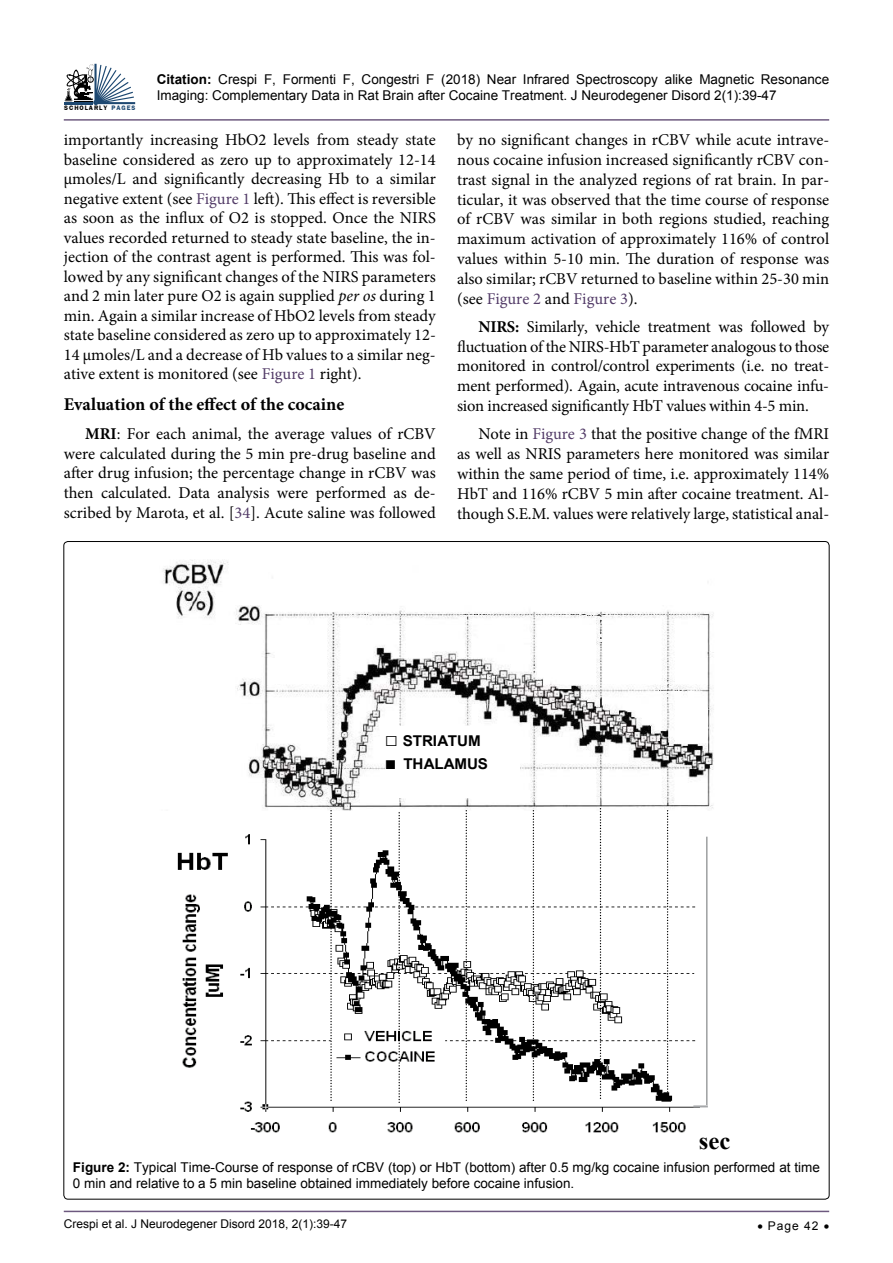
<style>
.page{position:relative;width:893px;height:1263px;background:#fff}
.page>*{position:absolute;margin:0;border:0;box-sizing:border-box;transform-origin:0 0}
.t1{font:700 24.3px "Times New Roman";color:#000}
.t2{font:700 18px "Minion Pro";color:#000}
.t3{font:16.5px/19.8px "Minion Pro";color:#000;text-align:justify}
.t4{font:700 14.85px "Arial";letter-spacing:-.005em;color:#000}
.t5{font:13.5px/16.2px "Arial";color:#000}
.t6{font:12px "Arial";color:#000}
.t7{font:10.2px "Freesia UPC Bold";letter-spacing:.09em;color:#000}
.s1{color:#1d4871}
.s2{font-weight:700}
.s3{color:#533c68}
.s4{font-style:italic}
.s5{font-size:21.6px}
.s6{font-weight:400;font-size:18.9px}
</style>
<div class="page">
<hr style="left:64px;top:1211px;width:765px;height:1px;background:#533c68">
<hr style="left:64px;top:119px;width:765px;height:2px;background:#533c68">
<hr style="left:64px;top:102px;width:29px;height:2px;background:#1d4871">
<svg style="left:65px;top:64px;width:70px;height:41px"></svg>
<img style="left:163px;top:560px;width:551px;height:251px">
<img style="left:177px;top:830px;width:531px;height:303px">
<svg style="left:330px;top:809px;width:2px;height:291px"></svg>
<svg style="left:398px;top:812px;width:2px;height:290px"></svg>
<svg style="left:466px;top:809px;width:1px;height:291px"></svg>
<svg style="left:533px;top:809px;width:1px;height:291px"></svg>
<svg style="left:600px;top:807px;width:1px;height:291px"></svg>
<svg style="left:667px;top:809px;width:1px;height:291px"></svg>
<hr style="left:706px;top:837px;width:1px;height:267px;background:#949698">
<svg style="left:694px;top:1105px;width:13px;height:2px"></svg>
<div style="left:385px;top:726px;width:134px;height:71px;background:#fff"></div>
<p class="t7" style="left:64px;top:100px;width:73px">SCHOLARLY <span class="s1">PAGES</span></p>
<p class="t5" style="left:157px;top:71px;width:674px"><span class="s2">Citation:</span> Crespi F, Formenti F, Congestri F (2018) Near Infrared Spectroscopy alike Magnetic Resonance<br>Imaging: Complementary Data in Rat Brain after Cocaine Treatment. J Neurodegener Disord 2(1):39-47</p>
<p class="t3" style="left:64px;top:130px;width:374px">importantly increasing HbO2 levels from steady state baseline considered as zero up to approximately 12-14 μmoles/L and significantly decreasing Hb to a similar negative extent (see <span class="s3">Figure 1</span> left). This effect is reversible as soon as the influx of O2 is stopped. Once the NIRS values recorded returned to steady state baseline, the in&shy;jection of the contrast agent is performed. This was fol&shy;lowed by any significant changes of the NIRS parameters and 2 min later pure O2 is again supplied <span class="s4">per os</span> during 1 min. Again a similar increase of HbO2 levels from steady state baseline considered as zero up to approximately 12- 14 μmoles/L and a decrease of Hb values to a similar neg&shy;ative extent is monitored (see <span class="s3">Figure 1</span> right).</p>
<p class="t2" style="left:64px;top:392px;width:282px">Evaluation of the effect of the cocaine</p>
<p class="t3" style="left:64px;top:424px;width:374px;text-indent:21px"><span class="s2">MRI</span>: For each animal, the average values of rCBV were calculated during the 5 min pre-drug baseline and after drug infusion; the percentage change in rCBV was then calculated. Data analysis were performed as de&shy;scribed by Marota, et al. [<span class="s3">34</span>]. Acute saline was followed</p>
<p class="t3" style="left:457px;top:130px;width:374px">by no significant changes in rCBV while acute intrave&shy;nous cocaine infusion increased significantly rCBV con&shy;trast signal in the analyzed regions of rat brain. In par&shy;ticular, it was observed that the time course of response of rCBV was similar in both regions studied, reaching maximum activation of approximately 116% of control values within 5-10 min. The duration of response was also similar; rCBV returned to baseline within 25-30 min (see <span class="s3">Figure 2</span> and <span class="s3">Figure 3</span>).</p>
<p class="t3" style="left:457px;top:317px;width:374px;text-indent:21px"><span class="s2">NIRS:</span> Similarly, vehicle treatment was followed by fluctuation of the NIRS-HbT parameter analogous to those monitored in control/control experiments (i.e. no treat&shy;ment performed). Again, acute intravenous cocaine infu&shy;sion increased significantly HbT values within 4-5 min.</p>
<p class="t3" style="left:457px;top:424px;width:374px;text-indent:21px">Note in <span class="s3">Figure 3</span> that the positive change of the fMRI as well as NRIS parameters here monitored was similar within the same period of time, i.e. approximately 114% HbT and 116% rCBV 5 min after cocaine treatment. Al&shy;though S.E.M. values were relatively large, statistical anal-</p>
<p class="t4" style="left:385px;top:731px;width:97px"><span class="s5">□</span> STRIATUM</p>
<p class="t4" style="left:385px;top:753px;width:105px"><span class="s6">■</span> THALAMUS</p>
<h1 class="t1" style="left:699px;top:1124px;width:33px">sec</h1>
<p class="t5" style="left:73px;top:1159px;width:748px"><span class="s2">Figure 2:</span> Typical Time-Course of response of rCBV (top) or HbT (bottom) after 0.5 mg/kg cocaine infusion performed at time<br>0 min and relative to a 5 min baseline obtained immediately before cocaine infusion.</p>
<p class="t6" style="left:64px;top:1215px;width:285px">Crespi et al. J Neurodegener Disord 2018, 2(1):39-47</p>
<p class="t6" style="left:757px;top:1218px;width:73px">• Page 42 •</p>
</div>
